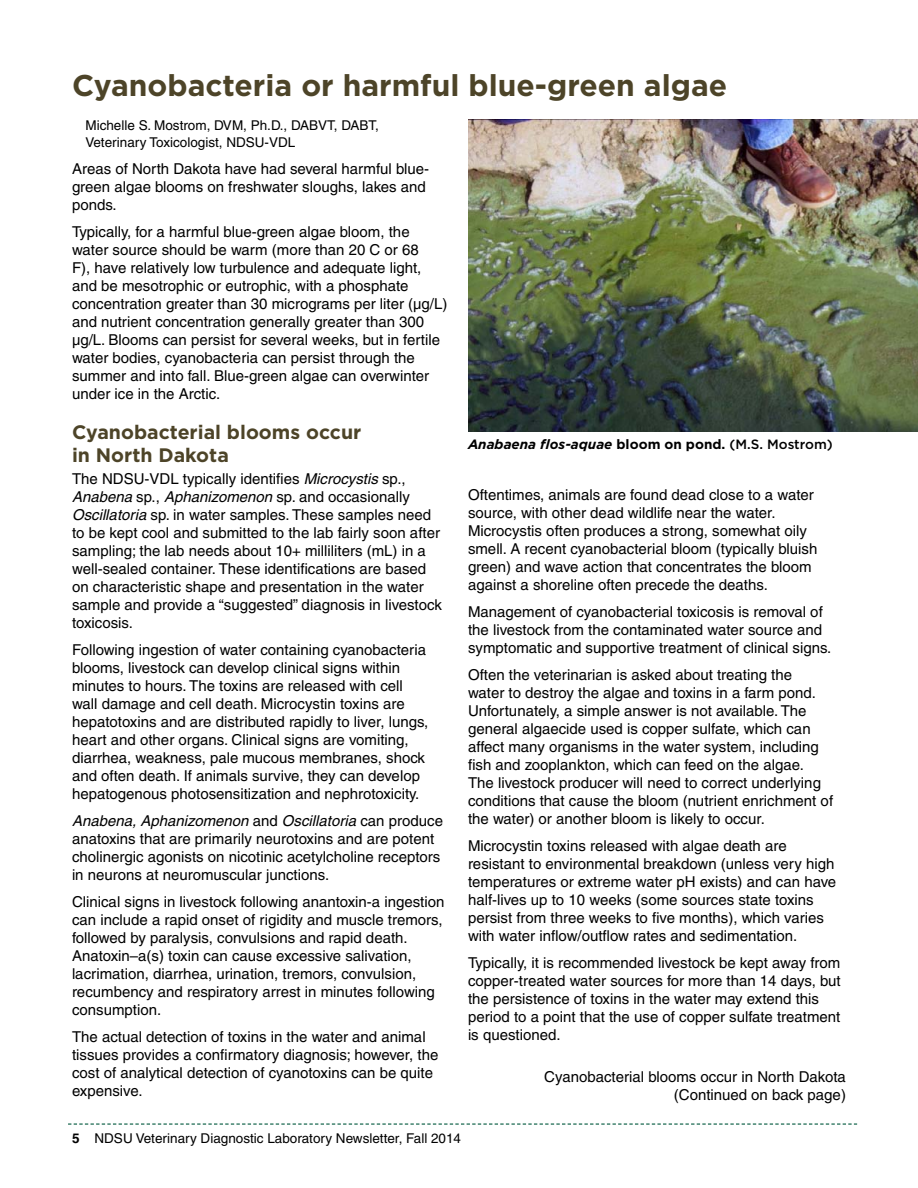
<style>
.page{position:relative;width:918px;height:1188px;background:#fff}
.page>*{position:absolute;margin:0;border:0;box-sizing:border-box;transform-origin:0 0}
.Headings_-_featured{font:700 30px "Gotham";color:#4d4428}
.table_headings{font:700 19.5px/22.5px "Gotham";color:#4d4428}
.Body_text{font:15px/18px "Helvetica";color:#000}
.Authors{font:13.5px/16.5px "Helvetica";color:#000}
.page_numbers{font:13.5px "Helvetica";color:#000}
.photo_titles{font:italic 700 13.5px "Gotham";color:#000}
.s1{font-style:italic}
.s2{font-style:normal}
.s3{font-weight:500;font-style:normal}
.s4{font-weight:700}
</style>
<div class="page">
<img style="left:468px;top:120px;width:450px;height:312px">
<svg style="left:68px;top:1124px;width:789px;height:1px"></svg>
<p class="Headings_-_featured" style="left:72px;top:65px;width:657px">Cyanobacteria or harmful blue-green algae</p>
<p class="Authors" style="left:86px;top:117px;width:295px">Michelle S. Mostrom, DVM, Ph.D., DABVT, DABT,<br>Veterinary Toxicologist, NDSU-VDL</p>
<p class="Body_text" style="left:72px;top:159px;width:359px">Areas of North Dakota have had several harmful blue&shy;green algae blooms on freshwater sloughs, lakes and ponds.</p>
<p class="Body_text" style="left:72px;top:222px;width:377px">Typically, for a harmful blue-green algae bloom, the water source should be warm (more than 20 C or 68<br>F), have relatively low turbulence and adequate light, and be mesotrophic or eutrophic, with a phosphate concentration greater than 30 micrograms per liter (µg/L) and nutrient concentration generally greater than 300 µg/L. Blooms can persist for several weeks, but in fertile water bodies, cyanobacteria can persist through the summer and into fall. Blue-green algae can overwinter under ice in the Arctic.</p>
<p class="table_headings" style="left:72px;top:421px;width:291px">Cyanobacterial blooms occur in North Dakota</p>
<p class="Body_text" style="left:72px;top:470px;width:371px">The NDSU-VDL typically identifies <span class="s1">Microcystis</span> sp., <span class="s1">Anabena</span> sp., <span class="s1">Aphanizomenon</span> sp. and occasionally <span class="s1">Oscillatoria</span> sp. in water samples. These samples need to be kept cool and submitted to the lab fairly soon after sampling; the lab needs about 10+ milliliters (mL) in a well-sealed container. These identifications are based on characteristic shape and presentation in the water sample and provide a “suggested” diagnosis in livestock toxicosis.</p>
<p class="Body_text" style="left:72px;top:641px;width:358px">Following ingestion of water containing cyanobacteria blooms, livestock can develop clinical signs within minutes to hours. The toxins are released with cell wall damage and cell death. Microcystin toxins are hepatotoxins and are distributed rapidly to liver, lungs, heart and other organs. Clinical signs are vomiting, diarrhea, weakness, pale mucous membranes, shock and often death. If animals survive, they can develop hepatogenous photosensitization and nephrotoxicity.</p>
<p class="Body_text" style="left:72px;top:812px;width:373px"><span class="s1">Anabena, Aphanizomenon</span> and <span class="s1">Oscillatoria</span> can produce anatoxins that are primarily neurotoxins and are potent cholinergic agonists on nicotinic acetylcholine receptors in neurons at neuromuscular junctions.</p>
<p class="Body_text" style="left:72px;top:893px;width:374px">Clinical signs in livestock following anantoxin-a ingestion can include a rapid onset of rigidity and muscle tremors, followed by paralysis, convulsions and rapid death.<br>Anatoxin–a(s) toxin can cause excessive salivation, lacrimation, diarrhea, urination, tremors, convulsion, recumbency and respiratory arrest in minutes following consumption.</p>
<p class="Body_text" style="left:72px;top:1028px;width:368px">The actual detection of toxins in the water and animal tissues provides a confirmatory diagnosis; however, the cost of analytical detection of cyanotoxins can be quite expensive.</p>
<p class="photo_titles" style="left:468px;top:436px;width:366px">Anabaena flos-aquae <span class="s2">bloom on pond.</span> <span class="s3">(M.S. Mostrom)</span></p>
<p class="Body_text" style="left:468px;top:486px;width:351px">Oftentimes, animals are found dead close to a water source, with other dead wildlife near the water.<br>Microcystis often produces a strong, somewhat oily smell. A recent cyanobacterial bloom (typically bluish green) and wave action that concentrates the bloom against a shoreline often precede the deaths.</p>
<p class="Body_text" style="left:468px;top:603px;width:365px">Management of cyanobacterial toxicosis is removal of the livestock from the contaminated water source and symptomatic and supportive treatment of clinical signs.</p>
<p class="Body_text" style="left:468px;top:666px;width:367px">Often the veterinarian is asked about treating the<br>water to destroy the algae and toxins in a farm pond.<br>Unfortunately, a simple answer is not available. The general algaecide used is copper sulfate, which can affect many organisms in the water system, including fish and zooplankton, which can feed on the algae.<br>The livestock producer will need to correct underlying conditions that cause the bloom (nutrient enrichment of the water) or another bloom is likely to occur.</p>
<p class="Body_text" style="left:468px;top:837px;width:370px">Microcystin toxins released with algae death are resistant to environmental breakdown (unless very high temperatures or extreme water pH exists) and can have half-lives up to 10 weeks (some sources state toxins persist from three weeks to five months), which varies with water inflow/outflow rates and sedimentation.</p>
<p class="Body_text" style="left:468px;top:954px;width:374px">Typically, it is recommended livestock be kept away from copper-treated water sources for more than 14 days, but the persistence of toxins in the water may extend this period to a point that the use of copper sulfate treatment is questioned.</p>
<p class="Body_text" style="left:544px;top:1068px;width:303px;text-align:right">Cyanobacterial blooms occur in North Dakota (Continued on back page)</p>
<p class="page_numbers" style="left:72px;top:1131px;width:391px"><span class="s4">5</span> NDSU Veterinary Diagnostic Laboratory Newsletter, Fall 2014</p>
</div>
